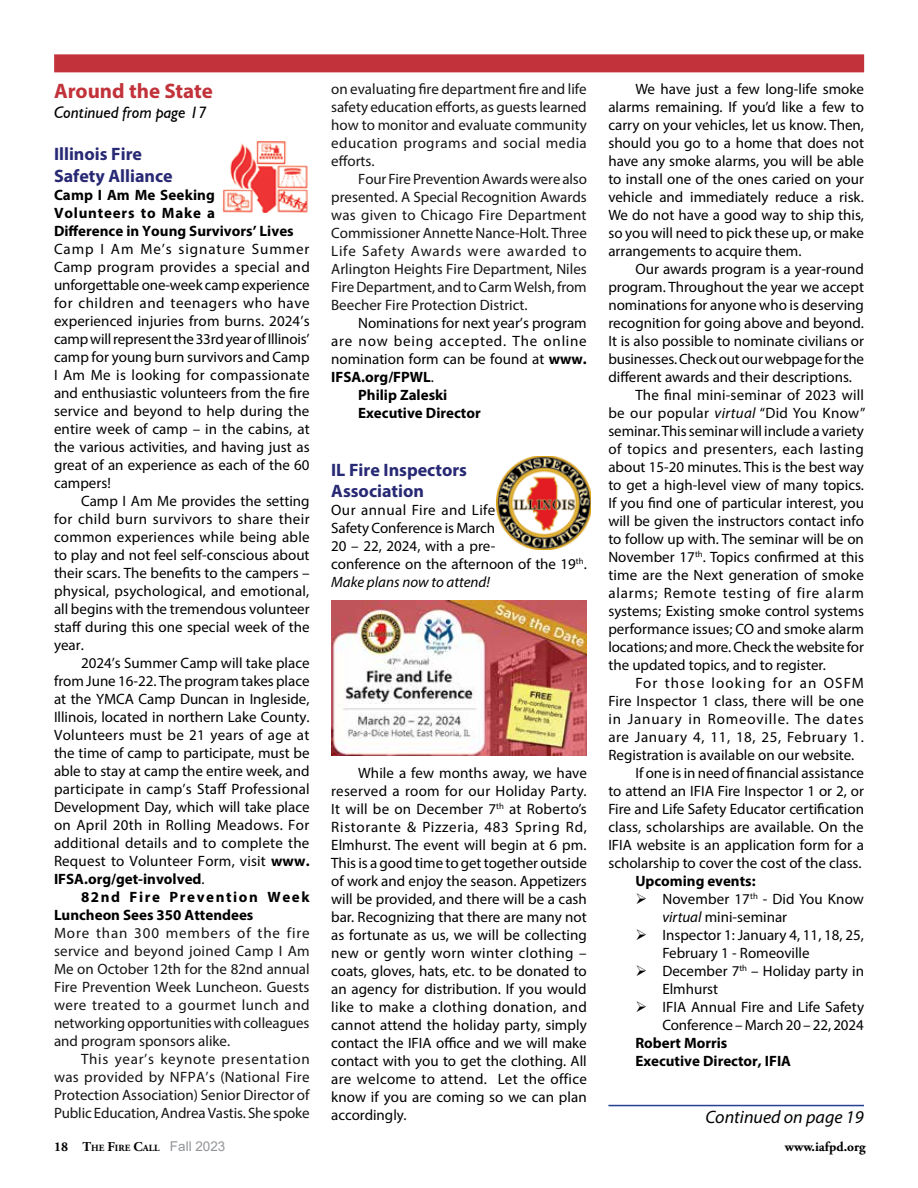
<style>
.page{position:relative;width:918px;height:1188px;background:#fff}
.page>*{position:absolute;margin:0;border:0;box-sizing:border-box;transform-origin:0 0}
.t1{font:700 21px "Myriad Pro";color:#c2323a}
.t2{font:700 18px/21.6px "Myriad Pro";color:#282974}
.t3{font:italic 18px "Myriad Pro";color:#000}
.t4{font:italic 16.5px "Humanist 521 BT";color:#000}
.t5{font:15px/18px "Myriad Pro";color:#000;text-align:justify}
.t6{font:15px/18px "Myriad Pro";color:#151515;text-align:justify}
.t7{font:700 15px/18px "Myriad Pro";color:#000}
.t8{font:15px "Myriad Pro";letter-spacing:.05em;color:#000}
.t9{font:15px "Myriad Pro";letter-spacing:.03em;color:#000}
.t10{font:15px "Myriad Pro";letter-spacing:.025em;color:#000}
.t11{font:15px "Myriad Pro";letter-spacing:.04em;color:#000}
.t12{font:15px "Myriad Pro";letter-spacing:.055em;color:#000}
.t13{font:15px "Myriad Pro";letter-spacing:.07em;color:#000}
.t14{font:700 13.5px "Adobe Garamond Pro";color:#000}
.t15{font:700 9.45px "Adobe Garamond Pro";color:#000}
.s1{font-weight:700}
.s2{font-weight:400}
.s3{font-style:italic}
.s4{font-size:13.5px}
.s5{font-family:"Arial";font-weight:400;font-size:13.5px;color:#939598}
</style>
<div class="page">
<div style="left:54px;top:54px;width:810px;height:18px;background:#c2323a"></div>
<img style="left:331px;top:600px;width:256px;height:156px">
<img style="left:497px;top:457px;width:94px;height:93px">
<img style="left:222px;top:141px;width:86px;height:72px">
<hr style="left:608px;top:1105px;width:256px;height:1px;background:#25408f">
<h1 class="t1" style="left:54px;top:78px;width:160px">Around the State</h1>
<p class="t4" style="left:54px;top:102px;width:154px">Continued from page 17</p>
<p class="t2" style="left:54px;top:143px;width:120px">Illinois Fire<br>Safety Alliance</p>
<p class="t7" style="left:54px;top:185px;width:241px">Camp I Am Me Seeking<br>Volunteers to Make a<br>Difference in Young Survivors’ Lives</p>
<p class="t5" style="left:54px;top:239px;width:257px">Camp I Am Me’s signature Summer Camp program provides a special and unforgettable one-week camp experience for children and teenagers who have experienced injuries from burns. 2024’s camp will represent the 33rd year of Illinois’ camp for young burn survivors and Camp I Am Me is looking for compassionate and enthusiastic volunteers from the fire service and beyond to help during the entire week of camp – in the cabins, at the various activities, and having just as great of an experience as each of the 60 campers!</p>
<p class="t5" style="left:54px;top:491px;width:257px;text-indent:27px">Camp I Am Me provides the setting for child burn survivors to share their common experiences while being able to play and not feel self-conscious about their scars. The benefits to the campers – physical, psychological, and emotional, all begins with the tremendous volunteer staff during this one special week of the year.</p>
<p class="t5" style="left:54px;top:653px;width:257px;text-indent:27px">2024’s Summer Camp will take place from June 16-22. The program takes place at the YMCA Camp Duncan in Ingleside, Illinois, located in northern Lake County.<br>Volunteers must be 21 years of age at the time of camp to participate, must be able to stay at camp the entire week, and participate in camp’s Staff Professional Development Day, which will take place on April 20th in Rolling Meadows. For additional details and to complete the Request to Volunteer Form, visit <span class="s1">www.<br>IFSA.org/get-involved</span>.</p>
<p class="t7" style="left:54px;top:887px;width:257px;text-indent:27px">82nd Fire Prevention Week<br>Luncheon Sees 350 Attendees</p>
<p class="t6" style="left:54px;top:923px;width:257px">More than 300 members of the fire service and beyond joined Camp I Am Me on October 12th for the 82nd annual Fire Prevention Week Luncheon. Guests were treated to a gourmet lunch and networking opportunities with colleagues and program sponsors alike.</p>
<p class="t6" style="left:54px;top:1049px;width:257px;text-indent:27px">This year’s keynote presentation was provided by NFPA’s (National Fire Protection Association) Senior Director of Public Education, Andrea Vastis. She spoke</p>
<p class="t6" style="left:331px;top:80px;width:257px">on evaluating fire department fire and life safety education efforts, as guests learned how to monitor and evaluate community education programs and social media efforts.</p>
<p class="t6" style="left:331px;top:170px;width:257px;text-indent:27px">Four Fire Prevention Awards were also presented. A Special Recognition Awards was given to Chicago Fire Department Commissioner Annette Nance-Holt. Three Life Safety Awards were awarded to Arlington Heights Fire Department, Niles Fire Department, and to Carm Welsh, from Beecher Fire Protection District.</p>
<p class="t5" style="left:358px;top:314px;width:230px">Nominations for next year’s program</p>
<p class="t8" style="left:331px;top:332px;width:257px">are now being accepted. The online</p>
<p class="t5" style="left:331px;top:350px;width:257px">nomination form can be found at <span class="s1">www.</span></p>
<p class="t7" style="left:331px;top:367px;width:104px">IFSA.org/FPWL<span class="s2">.</span></p>
<p class="t7" style="left:358px;top:385px;width:91px">Philip Zaleski</p>
<p class="t7" style="left:358px;top:403px;width:124px">Executive Director</p>
<p class="t2" style="left:331px;top:458px;width:137px">IL Fire Inspectors<br>Association</p>
<p class="t5" style="left:331px;top:501px;width:257px;text-align:left">Our annual Fire and Life<br>Safety Conference is March<br>20 – 22, 2024, with a pre-<br>conference on the afternoon of the 19<sup>th</sup>.<br><span class="s3">Make plans now to attend!</span></p>
<p class="t5" style="left:331px;top:764px;width:257px;text-indent:27px">While a few months away, we have reserved a room for our Holiday Party.<br>It will be on December 7<sup>th</sup> at Roberto’s Ristorante &amp; Pizzeria, 483 Spring Rd, Elmhurst. The event will begin at 6 pm.<br>This is a good time to get together outside of work and enjoy the season. Appetizers will be provided, and there will be a cash bar. Recognizing that there are many not as fortunate as us, we will be collecting new or gently worn winter clothing – coats, gloves, hats, etc. to be donated to an agency for distribution. If you would like to make a clothing donation, and cannot attend the holiday party, simply contact the IFIA office and we will make contact with you to get the clothing. All are welcome to attend. Let the office know if you are coming so we can plan accordingly.</p>
<p class="t5" style="left:608px;top:80px;width:257px;text-indent:27px">We have just a few long-life smoke alarms remaining. If you’d like a few to carry on your vehicles, let us know. Then, should you go to a home that does not have any smoke alarms, you will be able to install one of the ones caried on your vehicle and immediately reduce a risk.<br>We do not have a good way to ship this, so you will need to pick these up, or make arrangements to acquire them.</p>
<p class="t5" style="left:635px;top:260px;width:230px">Our awards program is a year-round</p>
<p class="t5" style="left:608px;top:278px;width:257px">program. Throughout the year we accept</p>
<p class="t5" style="left:608px;top:296px;width:257px">nominations for anyone who is deserving</p>
<p class="t5" style="left:608px;top:314px;width:257px">recognition for going above and beyond.</p>
<p class="t5" style="left:608px;top:332px;width:257px">It is also possible to nominate civilians or</p>
<p class="t5" style="left:608px;top:350px;width:257px">businesses. Check out our webpage for the</p>
<p class="t5" style="left:608px;top:368px;width:245px">different awards and their descriptions.</p>
<p class="t5" style="left:635px;top:386px;width:230px">The final mini-seminar of 2023 will</p>
<p class="t10" style="left:608px;top:404px;width:258px">be our popular <span class="s3">virtual</span> “Did You Know”</p>
<p class="t5" style="left:608px;top:422px;width:257px">seminar. This seminar will include a variety</p>
<p class="t9" style="left:608px;top:440px;width:257px">of topics and presenters, each lasting</p>
<p class="t5" style="left:608px;top:458px;width:257px">about 15-20 minutes. This is the best way</p>
<p class="t5" style="left:608px;top:476px;width:257px">to get a high-level view of many topics.</p>
<p class="t5" style="left:608px;top:494px;width:257px">If you find one of particular interest, you</p>
<p class="t5" style="left:608px;top:512px;width:257px">will be given the instructors contact info</p>
<p class="t5" style="left:608px;top:530px;width:257px">to follow up with. The seminar will be on</p>
<p class="t5" style="left:608px;top:548px;width:257px">November 17<sup>th</sup>. Topics confirmed at this</p>
<p class="t5" style="left:608px;top:566px;width:257px">time are the Next generation of smoke</p>
<p class="t8" style="left:608px;top:584px;width:257px">alarms; Remote testing of fire alarm</p>
<p class="t5" style="left:608px;top:602px;width:257px">systems; Existing smoke control systems</p>
<p class="t5" style="left:608px;top:620px;width:257px">performance issues; CO and smoke alarm</p>
<p class="t5" style="left:608px;top:638px;width:257px">locations; and more. Check the website for</p>
<p class="t5" style="left:608px;top:656px;width:219px">the updated topics, and to register.</p>
<p class="t13" style="left:635px;top:674px;width:230px">For those looking for an OSFM</p>
<p class="t5" style="left:608px;top:692px;width:257px">Fire Inspector 1 class, there will be one</p>
<p class="t12" style="left:608px;top:710px;width:257px">in January in Romeoville. The dates</p>
<p class="t11" style="left:608px;top:728px;width:257px">are January 4, 11, 18, 25, February 1.</p>
<p class="t5" style="left:608px;top:746px;width:247px">Registration is available on our website.</p>
<p class="t5" style="left:635px;top:764px;width:230px">If one is in need of financial assistance</p>
<p class="t5" style="left:608px;top:782px;width:257px">to attend an IFIA Fire Inspector 1 or 2, or</p>
<p class="t5" style="left:608px;top:800px;width:257px">Fire and Life Safety Educator certification</p>
<p class="t5" style="left:608px;top:818px;width:257px">class, scholarships are available. On the</p>
<p class="t5" style="left:608px;top:836px;width:257px">IFIA website is an application form for a</p>
<p class="t5" style="left:608px;top:854px;width:255px">scholarship to cover the cost of the class.</p>
<p class="t7" style="left:635px;top:871px;width:122px">Upcoming events:</p>
<p class="t5" style="left:662px;top:890px;width:203px;text-indent:-27px">➢ November 17<sup>th</sup> - Did You Know <span class="s3">virtual</span> mini-seminar</p>
<p class="t5" style="left:662px;top:926px;width:203px;text-indent:-27px">➢ Inspector 1: January 4, 11, 18, 25,<br>February 1 - Romeoville</p>
<p class="t5" style="left:662px;top:962px;width:203px;text-indent:-27px">➢ December 7<sup>th</sup> – Holiday party in<br>Elmhurst</p>
<p class="t5" style="left:635px;top:998px;width:230px;text-align:right">➢ IFIA Annual Fire and Life Safety<br>Conference – March 20 – 22, 2024</p>
<p class="t7" style="left:635px;top:1033px;width:157px">Robert Morris<br>Executive Director, IFIA</p>
<p class="t3" style="left:705px;top:1106px;width:160px">Continued on page 19</p>
<p class="t15" style="left:54px;top:1143px;width:173px"><span class="s4">18</span> <span class="s4">T</span>HE <span class="s4">F</span>IRE <span class="s4">C</span>ALL <span class="s5">Fall 2023</span></p>
<p class="t14" style="left:785px;top:1139px;width:82px">www.iafpd.org</p>
</div>
